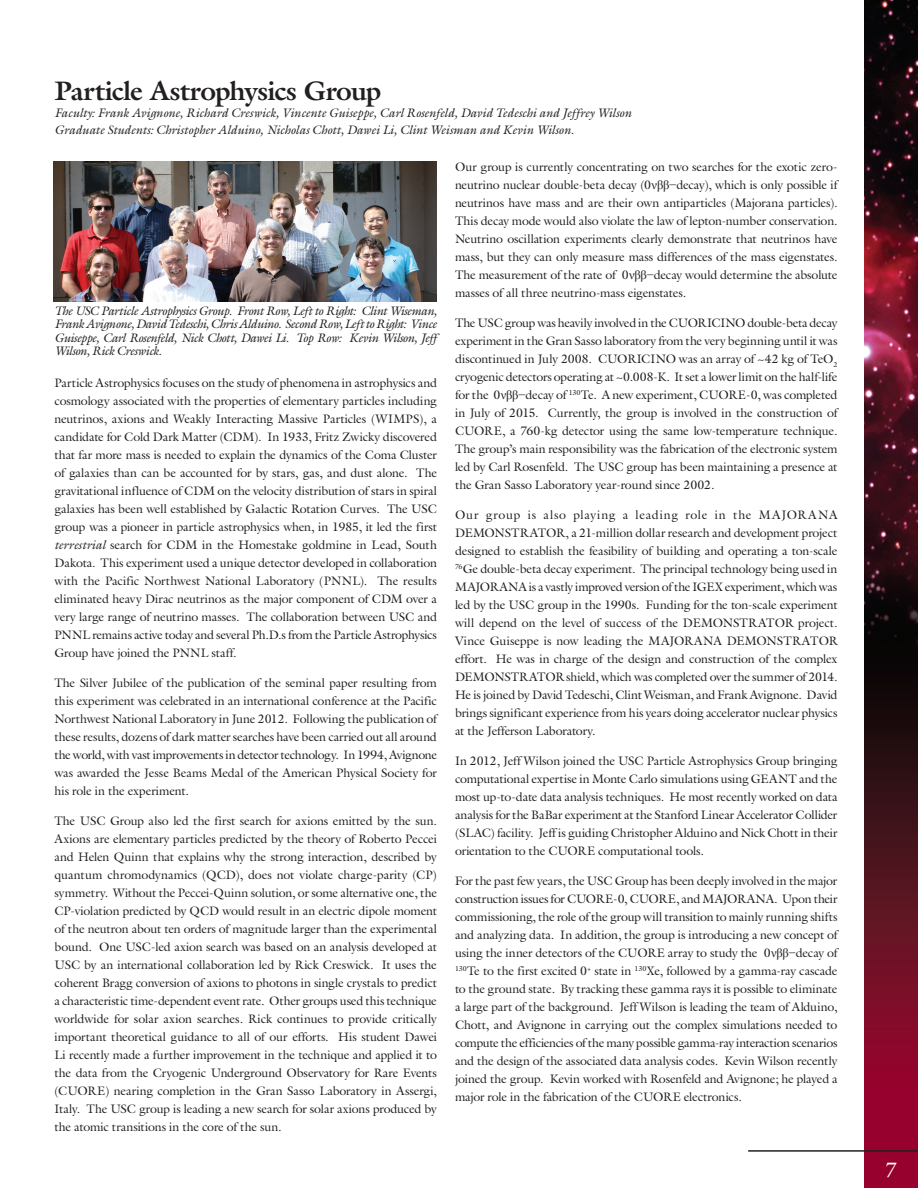
<style>
.page{position:relative;width:918px;height:1188px;background:#fff}
.page>*{position:absolute;margin:0;border:0;box-sizing:border-box;transform-origin:0 0}
.t1{font:700 27px "Galliard Std";letter-spacing:-.035em;color:#231f20}
.t2{font:21px "Galliard Std";color:#fff}
.t3{font:12.3px/18px "Galliard Std";letter-spacing:-.015em;color:#231f20;text-align:justify}
.t4{font:italic 12.3px/13.5px "Galliard Std";letter-spacing:-.01em;color:#231f20}
.s1{font-style:italic}
.s2{font-family:"Times New Roman"}
</style>
<div class="page">
<img style="left:865px;top:0;width:53px;height:1188px">
<hr style="left:748px;top:1150px;width:170px;height:2px;background:#231f20">
<img style="left:53px;top:162px;width:384px;height:139px">
<h1 class="t1" style="left:55px;top:74px;width:329px">Particle Astrophysics Group</h1>
<p class="t4" style="left:55px;top:104px;width:579px;line-height:16.8px">Faculty: Frank Avignone, Richard Creswick, Vincente Guiseppe, Carl Rosenfeld, David Tedeschi and Jeffrey Wilson<br>Graduate Students: Christopher Alduino, Nicholas Chott, Dawei Li, Clint Weisman and Kevin Wilson.</p>
<p class="t4" style="left:55px;top:304px;width:384px;text-align:justify">The USC Particle Astrophysics Group. Front Row, Left to Right: Clint Wiseman, Frank Avignone, David Tedeschi, Chris Alduino. Second Row, Left to Right: Vince Guiseppe, Carl Rosenfeld, Nick Chott, Dawei Li. Top Row: Kevin Wilson, Jeff Wilson, Rick Creswick.</p>
<p class="t3" style="left:55px;top:374px;width:384px">Particle Astrophysics focuses on the study of phenomena in astrophysics and cosmology associated with the properties of elementary particles including neutrinos, axions and Weakly Interacting Massive Particles (WIMPS), a candidate for Cold Dark Matter (CDM). In 1933, Fritz Zwicky discovered that far more mass is needed to explain the dynamics of the Coma Cluster of galaxies than can be accounted for by stars, gas, and dust alone. The gravitational influence of CDM on the velocity distribution of stars in spiral galaxies has been well established by Galactic Rotation Curves. The USC group was a pioneer in particle astrophysics when, in 1985, it led the first <span class="s1">terrestrial</span> search for CDM in the Homestake goldmine in Lead, South Dakota. This experiment used a unique detector developed in collaboration with the Pacific Northwest National Laboratory (PNNL). The results eliminated heavy Dirac neutrinos as the major component of CDM over a very large range of neutrino masses. The collaboration between USC and PNNL remains active today and several Ph.D.s from the Particle Astrophysics Group have joined the PNNL staff.</p>
<p class="t3" style="left:55px;top:674px;width:384px">The Silver Jubilee of the publication of the seminal paper resulting from this experiment was celebrated in an international conference at the Pacific Northwest National Laboratory in June 2012. Following the publication of these results, dozens of dark matter searches have been carried out all around the world, with vast improvements in detector technology. In 1994, Avignone was awarded the Jesse Beams Medal of the American Physical Society for his role in the experiment.</p>
<p class="t3" style="left:55px;top:812px;width:384px">The USC Group also led the first search for axions emitted by the sun.<br>Axions are elementary particles predicted by the theory of Roberto Peccei and Helen Quinn that explains why the strong interaction, described by quantum chromodynamics (QCD), does not violate charge-parity (CP) symmetry. Without the Peccei-Quinn solution, or some alternative one, the CP-violation predicted by QCD would result in an electric dipole moment of the neutron about ten orders of magnitude larger than the experimental bound. One USC-led axion search was based on an analysis developed at USC by an international collaboration led by Rick Creswick. It uses the coherent Bragg conversion of axions to photons in single crystals to predict a characteristic time-dependent event rate. Other groups used this technique worldwide for solar axion searches. Rick continues to provide critically important theoretical guidance to all of our efforts. His student Dawei Li recently made a further improvement in the technique and applied it to the data from the Cryogenic Underground Observatory for Rare Events (CUORE) nearing completion in the Gran Sasso Laboratory in Assergi, Italy. The USC group is leading a new search for solar axions produced by the atomic transitions in the core of the sun.</p>
<p class="t3" style="left:455px;top:158px;width:384px">Our group is currently concentrating on two searches for the exotic zero&shy;neutrino nuclear double-beta decay (0<span class="s2">νββ−</span>decay), which is only possible if neutrinos have mass and are their own antiparticles (Majorana particles).<br>This decay mode would also violate the law of lepton-number conservation.<br>Neutrino oscillation experiments clearly demonstrate that neutrinos have mass, but they can only measure mass differences of the mass eigenstates.<br>The measurement of the rate of 0<span class="s2">νββ−</span>decay would determine the absolute masses of all three neutrino-mass eigenstates.</p>
<p class="t3" style="left:455px;top:314px;width:384px">The USC group was heavily involved in the CUORICINO double-beta decay experiment in the Gran Sasso laboratory from the very beginning until it was discontinued in July 2008. CUORICINO was an array of ~42 kg of TeO<sub>2 </sub>cryogenic detectors operating at ~0.008-K. It set a lower limit on the half-life for the 0<span class="s2">νββ−</span>decay of <sup>130</sup>Te. A new experiment, CUORE-0, was completed in July of 2015. Currently, the group is involved in the construction of CUORE, a 760-kg detector using the same low-temperature technique.<br>The group’s main responsibility was the fabrication of the electronic system led by Carl Rosenfeld. The USC group has been maintaining a presence at the Gran Sasso Laboratory year-round since 2002.</p>
<p class="t3" style="left:455px;top:506px;width:384px">Our group is also playing a leading role in the MAJORANA DEMONSTRATOR, a 21-million dollar research and development project designed to establish the feasibility of building and operating a ton-scale <sup>76</sup>Ge double-beta decay experiment. The principal technology being used in MAJORANA is a vastly improved version of the IGEX experiment, which was led by the USC group in the 1990s. Funding for the ton-scale experiment will depend on the level of success of the DEMONSTRATOR project.<br>Vince Guiseppe is now leading the MAJORANA DEMONSTRATOR effort. He was in charge of the design and construction of the complex DEMONSTRATOR shield, which was completed over the summer of 2014.<br>He is joined by David Tedeschi, Clint Weisman, and Frank Avignone. David brings significant experience from his years doing accelerator nuclear physics at the Jefferson Laboratory.</p>
<p class="t3" style="left:455px;top:752px;width:384px">In 2012, Jeff Wilson joined the USC Particle Astrophysics Group bringing computational expertise in Monte Carlo simulations using GEANT and the most up-to-date data analysis techniques. He most recently worked on data analysis for the BaBar experiment at the Stanford Linear Accelerator Collider (SLAC) facility. Jeff is guiding Christopher Alduino and Nick Chott in their orientation to the CUORE computational tools.</p>
<p class="t3" style="left:455px;top:872px;width:384px">For the past few years, the USC Group has been deeply involved in the major construction issues for CUORE-0, CUORE, and MAJORANA. Upon their commissioning, the role of the group will transition to mainly running shifts and analyzing data. In addition, the group is introducing a new concept of using the inner detectors of the CUORE array to study the 0<span class="s2">νββ−</span>decay of <sup>130</sup>Te to the first excited 0<sup>+</sup> state in <sup>130</sup>Xe, followed by a gamma-ray cascade to the ground state. By tracking these gamma rays it is possible to eliminate a large part of the background. Jeff Wilson is leading the team of Alduino, Chott, and Avignone in carrying out the complex simulations needed to compute the efficiencies of the many possible gamma-ray interaction scenarios and the design of the associated data analysis codes. Kevin Wilson recently joined the group. Kevin worked with Rosenfeld and Avignone; he played a major role in the fabrication of the CUORE electronics.</p>
<h2 class="t2" style="left:886px;top:1157px;width:13px">7</h2>
</div>
